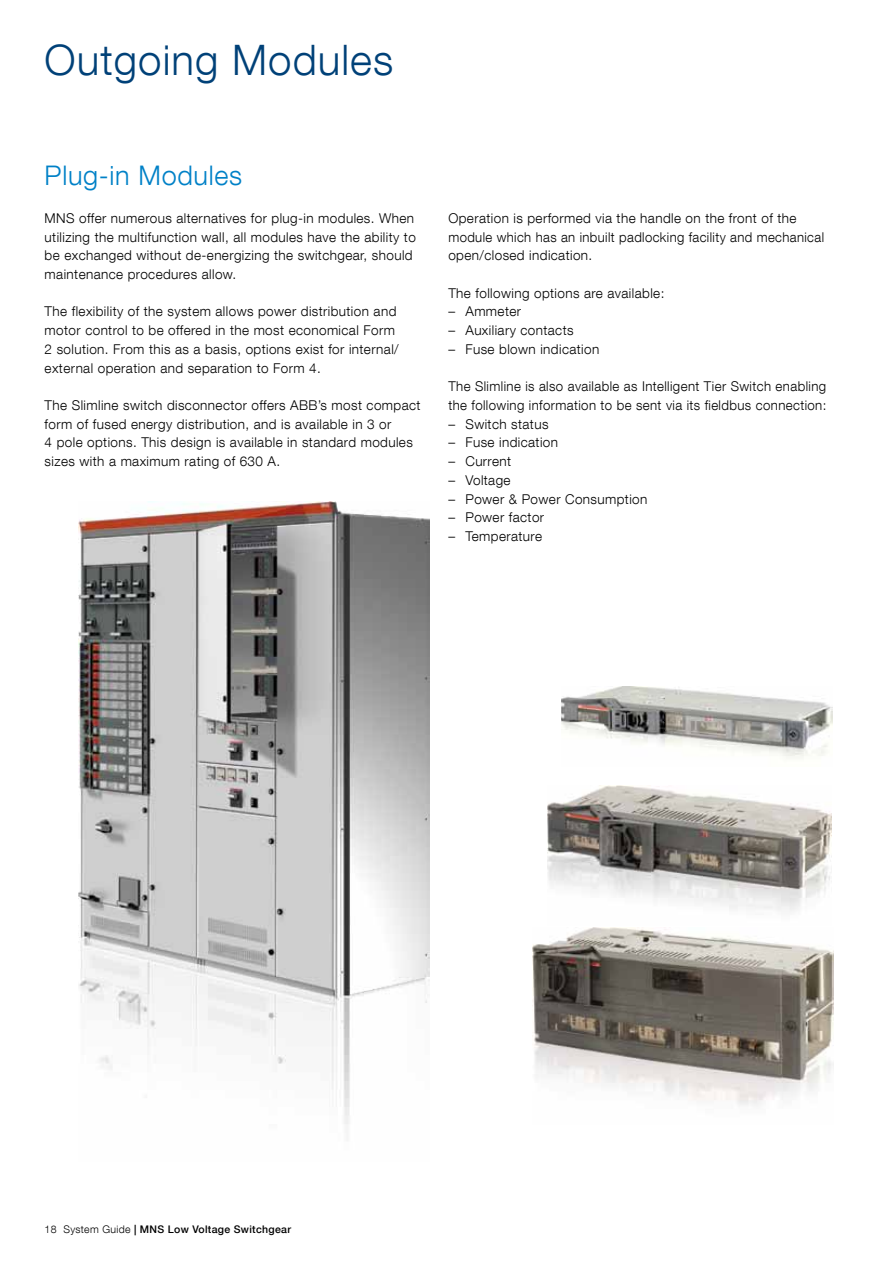
<style>
.page{position:relative;width:893px;height:1263px;background:#fff}
.page>*{position:absolute;margin:0;border:0;box-sizing:border-box;transform-origin:0 0}
.t1{font:300 42px "ABB Neue Helvetica";letter-spacing:.025em;color:#004178}
.t2{font:300 27px "ABB Neue Helvetica";letter-spacing:.025em;color:#0081c7}
.t3{font:300 13.5px/18.8px "ABB Neue Helvetica";letter-spacing:.03em;color:#000}
.t4{font:500 10.5px "ABB Neue Helvetica";letter-spacing:.03em;color:#000}
.s1{font-weight:300}
</style>
<div class="page">
<img style="left:533px;top:927px;width:300px;height:179px">
<img style="left:548px;top:785px;width:283px;height:127px">
<img style="left:562px;top:687px;width:270px;height:72px">
<img style="left:79px;top:502px;width:351px;height:623px">
<h1 class="t1" style="left:45px;top:34px;width:350px">Outgoing Modules</h1>
<h2 class="t2" style="left:45px;top:159px;width:199px">Plug-in Modules</h2>
<p class="t3" style="left:45px;top:208px;width:373px">MNS offer numerous alternatives for plug-in modules. When utilizing the multifunction wall, all modules have the ability to be exchanged without de-energizing the switchgear, should maintenance procedures allow.</p>
<p class="t3" style="left:45px;top:302px;width:356px">The flexibility of the system allows power distribution and motor control to be offered in the most economical Form 2 solution. From this as a basis, options exist for internal/ external operation and separation to Form 4.</p>
<p class="t3" style="left:45px;top:395px;width:377px">The Slimline switch disconnector offers ABB’s most compact form of fused energy distribution, and is available in 3 or<br>4 pole options. This design is available in standard modules sizes with a maximum rating of 630 A.</p>
<p class="t3" style="left:448px;top:208px;width:377px">Operation is performed via the handle on the front of the module which has an inbuilt padlocking facility and mechanical open/closed indication.</p>
<p class="t3" style="left:448px;top:283px;width:217px">The following options are available:</p>
<p class="t3" style="left:448px;top:302px;width:74px">– Ammeter</p>
<p class="t3" style="left:448px;top:321px;width:127px">– Auxiliary contacts</p>
<p class="t3" style="left:448px;top:339px;width:152px">– Fuse blown indication</p>
<p class="t3" style="left:448px;top:377px;width:380px">The Slimline is also available as Intelligent Tier Switch enabling the following information to be sent via its fieldbus connection:</p>
<p class="t3" style="left:448px;top:414px;width:102px">– Switch status</p>
<p class="t3" style="left:448px;top:433px;width:111px">– Fuse indication</p>
<p class="t3" style="left:448px;top:452px;width:64px">– Current</p>
<p class="t3" style="left:448px;top:470px;width:64px">– Voltage</p>
<p class="t3" style="left:448px;top:489px;width:201px">– Power &amp; Power Consumption</p>
<p class="t3" style="left:448px;top:508px;width:97px">– Power factor</p>
<p class="t3" style="left:448px;top:526px;width:95px">– Temperature</p>
<p class="t4" style="left:45px;top:1223px;width:248px"><span class="s1">18 System Guide</span> | MNS Low Voltage Switchgear</p>
</div>
